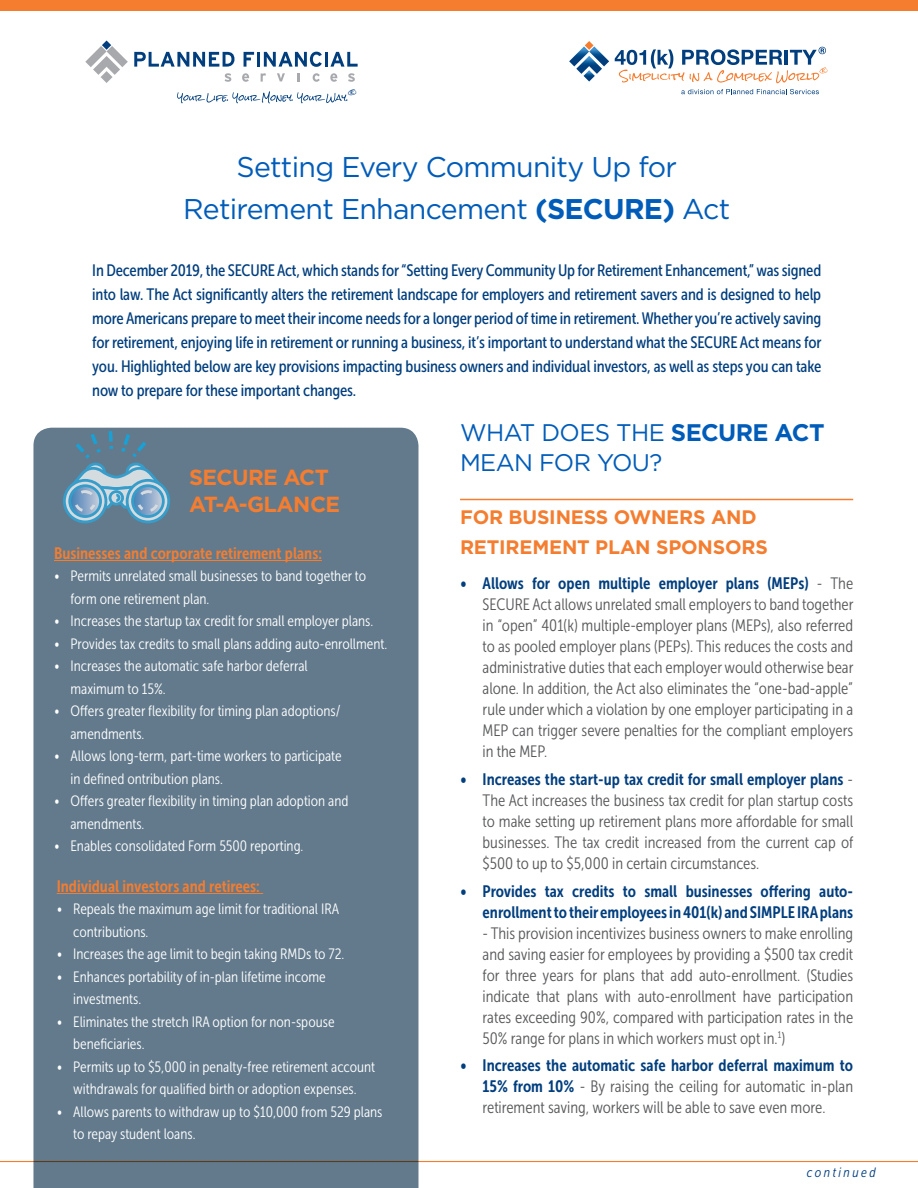
<style>
.page{position:relative;width:918px;height:1188px;background:#fff}
.page>*{position:absolute;margin:0;border:0;box-sizing:border-box;transform-origin:0 0}
.t1{font:28.5px/42px "Gotham";letter-spacing:-.025em;color:#005cb9;text-align:center}
.t2{font:24px/30px "Gotham";letter-spacing:-.025em;color:#005cb9}
.t3{font:700 21.9px/27.3px "Gotham";letter-spacing:-.025em;color:#f47d30}
.t4{font:700 19.5px/30px "Gotham";letter-spacing:-.01em;color:#f47d30}
.t5{font:16.5px/21px "Museo Sans Cond 300";color:#58595b;text-align:justify}
.t6{font:16.5px/24px "Museo Sans Cond 500";letter-spacing:-.01em;color:#003e7e;text-align:justify}
.t7{font:16.5px/21px "Museo Sans Cond 700";color:#003e7e;text-align:right}
.t8{font:16.5px "Museo Sans Cond 700";color:#f47d30}
.t9{font:15px/22.5px "Museo Sans Cond 300";color:#fff}
.t10{font:italic 13.5px "Museo Sans Cond 300";letter-spacing:.18em;color:#003e7e}
.t11{font:5.4px "Rock Salt";color:#003e7e}
.s1{font-weight:700}
.s2{font-family:"Museo Sans Cond 300";color:#58595b}
.s3{font-family:"Museo Sans Cond 700";color:#003e7e}
</style>
<div class="page">
<hr style="left:0;top:1161px;width:918px;height:1px;background:#f47d30">
<svg style="left:569px;top:41px;width:40px;height:41px"></svg>
<svg style="left:615px;top:47px;width:212px;height:36px"></svg>
<svg style="left:681px;top:89px;width:138px;height:5px"></svg>
<div style="left:33px;top:428px;width:385px;height:760px;background:#627a8c"></div>
<hr style="left:54px;top:560px;width:268px;height:1px;background:#f47d30">
<hr style="left:57px;top:893px;width:206px;height:1px;background:#f47d30">
<svg style="left:63px;top:431px;width:107px;height:92px;background:#6e96ae"></svg>
<svg style="left:134px;top:52px;width:100px;height:15px"></svg>
<svg style="left:244px;top:52px;width:10px;height:15px"></svg>
<hr style="left:257px;top:52px;width:3px;height:15px;background:#003e7e">
<svg style="left:264px;top:52px;width:58px;height:15px"></svg>
<hr style="left:325px;top:52px;width:3px;height:15px;background:#003e7e">
<svg style="left:330px;top:52px;width:28px;height:15px"></svg>
<svg style="left:225px;top:73px;width:6px;height:9px"></svg>
<svg style="left:242px;top:73px;width:7px;height:9px"></svg>
<svg style="left:261px;top:73px;width:5px;height:9px"></svg>
<svg style="left:277px;top:73px;width:8px;height:8px"></svg>
<svg style="left:297px;top:73px;width:3px;height:8px"></svg>
<svg style="left:313px;top:73px;width:7px;height:9px"></svg>
<svg style="left:85px;top:41px;width:43px;height:42px"></svg>
<svg style="left:177px;top:91px;width:171px;height:12px"></svg>
<svg style="left:330px;top:73px;width:7px;height:9px"></svg>
<svg style="left:348px;top:73px;width:7px;height:9px"></svg>
<hr style="left:460px;top:499px;width:393px;height:1px;background:#f47d30">
<div style="left:0;top:0;width:918px;height:11px;background:#f47d30"></div>
<p class="t11" style="left:348px;top:89px;width:10px">®</p>
<h1 class="t1" style="left:183px;top:146px;width:549px">Setting Every Community Up for<br>Retirement Enhancement <span class="s1">(SECURE)</span> Act</h1>
<p class="t6" style="left:92px;top:258px;width:731px">In December 2019, the SECURE Act, which stands for “Setting Every Community Up for Retirement Enhancement,” was signed into law. The Act significantly alters the retirement landscape for employers and retirement savers and is designed to help more Americans prepare to meet their income needs for a longer period of time in retirement. Whether you’re actively saving for retirement, enjoying life in retirement or running a business, it’s important to understand what the SECURE Act means for you. Highlighted below are key provisions impacting business owners and individual investors, as well as steps you can take now to prepare for these important changes.</p>
<h3 class="t3" style="left:189px;top:463px;width:153px">SECURE ACT<br>AT-A-GLANCE</h3>
<p class="t8" style="left:54px;top:544px;width:269px">Businesses and corporate retirement plans:</p>
<p class="t9" style="left:70px;top:565px;width:297px;text-indent:-16px">• Permits unrelated small businesses to band together to form one retirement plan.</p>
<p class="t9" style="left:54px;top:610px;width:321px">• Increases the startup tax credit for small employer plans.</p>
<p class="t9" style="left:54px;top:633px;width:335px">• Provides tax credits to small plans adding auto-enrollment.</p>
<p class="t9" style="left:70px;top:655px;width:239px;text-indent:-16px">• Increases the automatic safe harbor deferral maximum to 15%.</p>
<p class="t9" style="left:70px;top:700px;width:272px;text-indent:-16px">• Offers greater flexibility for timing plan adoptions/ amendments.</p>
<p class="t9" style="left:70px;top:745px;width:273px;text-indent:-16px">• Allows long-term, part-time workers to participate in defined ontribution plans.</p>
<p class="t9" style="left:70px;top:790px;width:280px;text-indent:-16px">• Offers greater flexibility in timing plan adoption and amendments.</p>
<p class="t9" style="left:54px;top:835px;width:251px">• Enables consolidated Form 5500 reporting.</p>
<p class="t8" style="left:57px;top:877px;width:205px">Individual investors and retirees:</p>
<p class="t9" style="left:73px;top:898px;width:267px;text-indent:-16px">• Repeals the maximum age limit for traditional IRA contributions.</p>
<p class="t9" style="left:57px;top:943px;width:289px">• Increases the age limit to begin taking RMDs to 72.</p>
<p class="t9" style="left:73px;top:966px;width:254px;text-indent:-16px">• Enhances portability of in-plan lifetime income investments.</p>
<p class="t9" style="left:73px;top:1011px;width:263px;text-indent:-16px">• Eliminates the stretch IRA option for non-spouse beneficiaries.</p>
<p class="t9" style="left:57px;top:1056px;width:320px;text-align:center">• Permits up to $5,000 in penalty-free retirement account withdrawals for qualified birth or adoption expenses.</p>
<p class="t9" style="left:73px;top:1101px;width:311px;text-indent:-16px">• Allows parents to withdraw up to $10,000 from 529 plans to repay student loans.</p>
<h2 class="t2" style="left:460px;top:417px;width:366px">WHAT DOES THE <span class="s1">SECURE ACT<br></span>MEAN FOR YOU?</h2>
<p class="t4" style="left:460px;top:501px;width:309px">FOR BUSINESS OWNERS AND<br>RETIREMENT PLAN SPONSORS</p>
<p class="t7" style="left:460px;top:573px;width:395px">• Allows for open multiple employer plans (MEPs) <span class="s2">- The</span></p>
<p class="t5" style="left:483px;top:594px;width:372px">SECURE Act allows unrelated small employers to band together in “open” 401(k) multiple-employer plans (MEPs), also referred to as pooled employer plans (PEPs). This reduces the costs and administrative duties that each employer would otherwise bear alone. In addition, the Act also eliminates the “one-bad-apple” rule under which a violation by one employer participating in a MEP can trigger severe penalties for the compliant employers in the MEP.</p>
<p class="t7" style="left:460px;top:769px;width:395px">• Increases the start-up tax credit for small employer plans <span class="s2">-</span></p>
<p class="t5" style="left:483px;top:790px;width:372px">The Act increases the business tax credit for plan startup costs to make setting up retirement plans more affordable for small businesses. The tax credit increased from the current cap of $500 to up to $5,000 in certain circumstances.</p>
<p class="t7" style="left:460px;top:881px;width:395px">• Provides tax credits to small businesses offering auto&shy;enrollment to their employees in 401(k) and SIMPLE IRA plans</p>
<p class="t5" style="left:483px;top:923px;width:372px">- This provision incentivizes business owners to make enrolling and saving easier for employees by providing a $500 tax credit for three years for plans that add auto-enrollment. (Studies indicate that plans with auto-enrollment have participation rates exceeding 90%, compared with participation rates in the 50% range for plans in which workers must opt in.<sup>1</sup>)</p>
<p class="t7" style="left:460px;top:1055px;width:395px">• Increases the automatic safe harbor deferral maximum to</p>
<p class="t5" style="left:483px;top:1076px;width:372px"><span class="s3">15% from 10%</span> - By raising the ceiling for automatic in-plan retirement saving, workers will be able to save even more.</p>
<p class="t10" style="left:807px;top:1165px;width:71px">continued</p>
</div>
